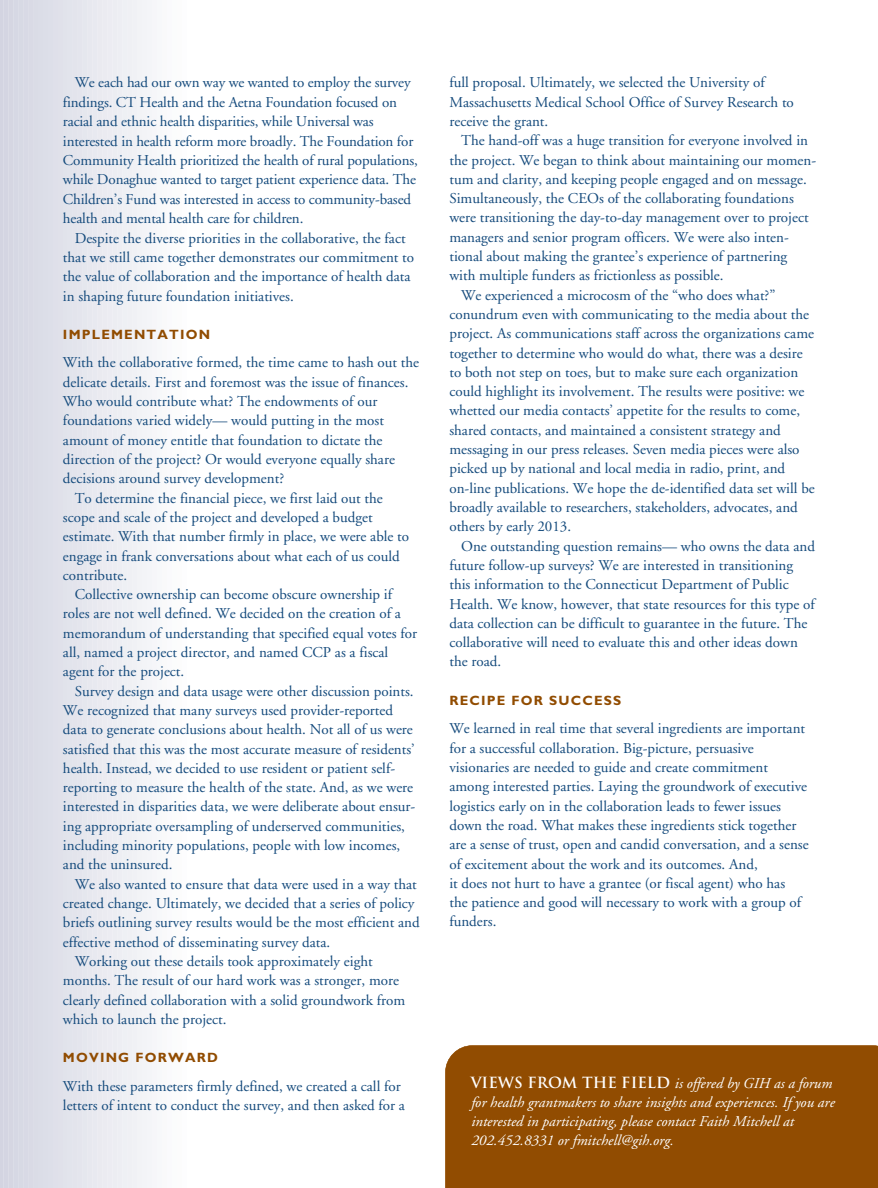
<style>
.page{position:relative;width:878px;height:1188px;background:#fff}
.page>*{position:absolute;margin:0;border:0;box-sizing:border-box;transform-origin:0 0}
.t1{font:15px/19.4px "Adobe Garamond";color:#144a7c}
.t2{font:italic 15px/18.8px "Adobe Garamond";color:#fff}
.t3{font:700 13.5px "Gill Sans";letter-spacing:.09em;color:#914c01}
.s1{font-family:"Trajan";font-weight:700;font-style:normal}
</style>
<div class="page">
<div style="left:445px;top:1045px;width:433px;height:143px;background:#914c01"></div>
<div style="left:0;top:0;width:12px;height:1188px;background:#d4d5e2"></div>
<div style="left:9px;top:0;width:13px;height:1188px;background:#d6d8e4"></div>
<div style="left:19px;top:0;width:13px;height:1188px;background:#d8d9e5"></div>
<div style="left:29px;top:0;width:13px;height:1188px;background:#dadce6"></div>
<div style="left:39px;top:0;width:13px;height:1188px;background:#dcdee8"></div>
<div style="left:49px;top:0;width:13px;height:1188px;background:#dfe0ea"></div>
<div style="left:59px;top:0;width:13px;height:1188px;background:#e1e3eb"></div>
<div style="left:69px;top:0;width:13px;height:1188px;background:#e3e4ec"></div>
<div style="left:79px;top:0;width:13px;height:1188px;background:#e5e7ee"></div>
<div style="left:89px;top:0;width:12px;height:1188px;background:#e8e9f0"></div>
<div style="left:98px;top:0;width:13px;height:1188px;background:#ebebf1"></div>
<div style="left:108px;top:0;width:13px;height:1188px;background:#ecedf2"></div>
<div style="left:118px;top:0;width:13px;height:1188px;background:#eef0f4"></div>
<div style="left:128px;top:0;width:13px;height:1188px;background:#f0f1f5"></div>
<div style="left:138px;top:0;width:13px;height:1188px;background:#f3f4f7"></div>
<div style="left:148px;top:0;width:13px;height:1188px;background:#f6f6f9"></div>
<div style="left:158px;top:0;width:13px;height:1188px;background:#f9f9fa"></div>
<div style="left:168px;top:0;width:13px;height:1188px;background:#fbfcfc"></div>
<p class="t1" style="left:63px;top:74px;width:356px;text-indent:12px">We each had our own way we wanted to employ the survey findings. CT Health and the Aetna Foundation focused on racial and ethnic health disparities, while Universal was interested in health reform more broadly. The Foundation for Community Health prioritized the health of rural populations, while Donaghue wanted to target patient experience data. The Children’s Fund was interested in access to community-based health and mental health care for children.</p>
<p class="t1" style="left:63px;top:230px;width:352px;text-indent:12px">Despite the diverse priorities in the collaborative, the fact that we still came together demonstrates our commitment to the value of collaboration and the importance of health data in shaping future foundation initiatives.</p>
<p class="t3" style="left:63px;top:329px;width:149px">IMPLEMENTATION</p>
<p class="t1" style="left:63px;top:354px;width:357px">With the collaborative formed, the time came to hash out the</p>
<p class="t1" style="left:63px;top:374px;width:347px">delicate details. First and foremost was the issue of finances.</p>
<p class="t1" style="left:63px;top:393px;width:316px">Who would contribute what? The endowments of our</p>
<p class="t1" style="left:63px;top:412px;width:322px">foundations varied widely— would putting in the most</p>
<p class="t1" style="left:63px;top:432px;width:321px">amount of money entitle that foundation to dictate the</p>
<p class="t1" style="left:63px;top:451px;width:333px">direction of the project? Or would everyone equally share</p>
<p class="t1" style="left:63px;top:470px;width:223px">decisions around survey development?</p>
<p class="t1" style="left:75px;top:489px;width:310px">To determine the financial piece, we first laid out the</p>
<p class="t1" style="left:63px;top:509px;width:311px">scope and scale of the project and developed a budget</p>
<p class="t1" style="left:63px;top:528px;width:348px">estimate. With that number firmly in place, we were able to</p>
<p class="t1" style="left:63px;top:547px;width:338px">engage in frank conversations about what each of us could</p>
<p class="t1" style="left:63px;top:567px;width:66px">contribute.</p>
<p class="t1" style="left:75px;top:586px;width:319px">Collective ownership can become obscure ownership if</p>
<p class="t1" style="left:63px;top:605px;width:339px">roles are not well defined. We decided on the creation of a</p>
<p class="t1" style="left:63px;top:625px;width:355px">memorandum of understanding that specified equal votes for</p>
<p class="t1" style="left:63px;top:644px;width:327px">all, named a project director, and named CCP as a fiscal</p>
<p class="t1" style="left:63px;top:663px;width:123px">agent for the project.</p>
<p class="t1" style="left:75px;top:683px;width:340px">Survey design and data usage were other discussion points.</p>
<p class="t1" style="left:63px;top:702px;width:331px">We recognized that many surveys used provider-reported</p>
<p class="t1" style="left:63px;top:721px;width:351px">data to generate conclusions about health. Not all of us were</p>
<p class="t1" style="left:63px;top:740px;width:353px">satisfied that this was the most accurate measure of residents’</p>
<p class="t1" style="left:63px;top:760px;width:334px">health. Instead, we decided to use resident or patient self-</p>
<p class="t1" style="left:63px;top:779px;width:352px">reporting to measure the health of the state. And, as we were</p>
<p class="t1" style="left:63px;top:798px;width:354px">interested in disparities data, we were deliberate about ensur-</p>
<p class="t1" style="left:63px;top:818px;width:343px">ing appropriate oversampling of underserved communities,</p>
<p class="t1" style="left:63px;top:837px;width:339px">including minority populations, people with low incomes,</p>
<p class="t1" style="left:63px;top:856px;width:111px">and the uninsured.</p>
<p class="t1" style="left:75px;top:876px;width:343px">We also wanted to ensure that data were used in a way that</p>
<p class="t1" style="left:63px;top:895px;width:353px">created change. Ultimately, we decided that a series of policy</p>
<p class="t1" style="left:63px;top:914px;width:358px">briefs outlining survey results would be the most efficient and</p>
<p class="t1" style="left:63px;top:933px;width:269px">effective method of disseminating survey data.</p>
<p class="t1" style="left:75px;top:953px;width:299px">Working out these details took approximately eight</p>
<p class="t1" style="left:63px;top:972px;width:337px">months. The result of our hard work was a stronger, more</p>
<p class="t1" style="left:63px;top:991px;width:344px">clearly defined collaboration with a solid groundwork from</p>
<p class="t1" style="left:63px;top:1011px;width:165px">which to launch the project.</p>
<p class="t3" style="left:63px;top:1053px;width:156px">MOVING FORWARD</p>
<p class="t1" style="left:63px;top:1078px;width:343px">With these parameters firmly defined, we created a call for letters of intent to conduct the survey, and then asked for a</p>
<p class="t1" style="left:449px;top:74px;width:346px">full proposal. Ultimately, we selected the University of<br>Massachusetts Medical School Office of Survey Research to receive the grant.</p>
<p class="t1" style="left:461px;top:132px;width:348px">The hand-off was a huge transition for everyone involved in</p>
<p class="t1" style="left:449px;top:151px;width:368px">the project. We began to think about maintaining our momen-</p>
<p class="t1" style="left:449px;top:171px;width:359px">tum and clarity, and keeping people engaged and on message.</p>
<p class="t1" style="left:449px;top:190px;width:346px">Simultaneously, the CEOs of the collaborating foundations</p>
<p class="t1" style="left:449px;top:209px;width:361px">were transitioning the day-to-day management over to project</p>
<p class="t1" style="left:449px;top:229px;width:341px">managers and senior program officers. We were also inten-</p>
<p class="t1" style="left:449px;top:248px;width:339px">tional about making the grantee’s experience of partnering</p>
<p class="t1" style="left:449px;top:267px;width:276px">with multiple funders as frictionless as possible.</p>
<p class="t1" style="left:461px;top:287px;width:316px">We experienced a microcosm of the “who does what?”</p>
<p class="t1" style="left:449px;top:306px;width:361px">conundrum even with communicating to the media about the</p>
<p class="t1" style="left:449px;top:325px;width:366px">project. As communications staff across the organizations came</p>
<p class="t1" style="left:449px;top:344px;width:355px">together to determine who would do what, there was a desire</p>
<p class="t1" style="left:449px;top:364px;width:350px">to both not step on toes, but to make sure each organization</p>
<p class="t1" style="left:449px;top:383px;width:356px">could highlight its involvement. The results were positive: we</p>
<p class="t1" style="left:449px;top:402px;width:352px">whetted our media contacts’ appetite for the results to come,</p>
<p class="t1" style="left:449px;top:422px;width:333px">shared contacts, and maintained a consistent strategy and</p>
<p class="t1" style="left:449px;top:441px;width:351px">messaging in our press releases. Seven media pieces were also</p>
<p class="t1" style="left:449px;top:460px;width:337px">picked up by national and local media in radio, print, and</p>
<p class="t1" style="left:449px;top:480px;width:367px">on-line publications. We hope the de-identified data set will be</p>
<p class="t1" style="left:449px;top:499px;width:350px">broadly available to researchers, stakeholders, advocates, and</p>
<p class="t1" style="left:449px;top:518px;width:123px">others by early 2013.</p>
<p class="t1" style="left:461px;top:537px;width:355px">One outstanding question remains— who owns the data and</p>
<p class="t1" style="left:449px;top:557px;width:345px">future follow-up surveys? We are interested in transitioning</p>
<p class="t1" style="left:449px;top:576px;width:341px">this information to the Connecticut Department of Public</p>
<p class="t1" style="left:449px;top:595px;width:367px">Health. We know, however, that state resources for this type of</p>
<p class="t1" style="left:449px;top:615px;width:359px">data collection can be difficult to guarantee in the future. The</p>
<p class="t1" style="left:449px;top:634px;width:350px">collaborative will need to evaluate this and other ideas down</p>
<p class="t1" style="left:449px;top:653px;width:53px">the road.</p>
<p class="t3" style="left:449px;top:695px;width:173px">RECIPE FOR SUCCESS</p>
<p class="t1" style="left:449px;top:720px;width:361px">We learned in real time that several ingredients are important for a successful collaboration. Big-picture, persuasive visionaries are needed to guide and create commitment among interested parties. Laying the groundwork of executive logistics early on in the collaboration leads to fewer issues down the road. What makes these ingredients stick together are a sense of trust, open and candid conversation, and a sense of excitement about the work and its outcomes. And,<br>it does not hurt to have a grantee (or fiscal agent) who has<br>the patience and good will necessary to work with a group of funders.</p>
<p class="t2" style="left:470px;top:1076px;width:365px"><span class="s1">VIEWS FROM THE FIELD</span> is offered by GIH as a forum for health grantmakers to share insights and experiences. If you are interested in participating, please contact Faith Mitchell at 202.452.8331 or fmitchell@gih.org.</p>
</div>
